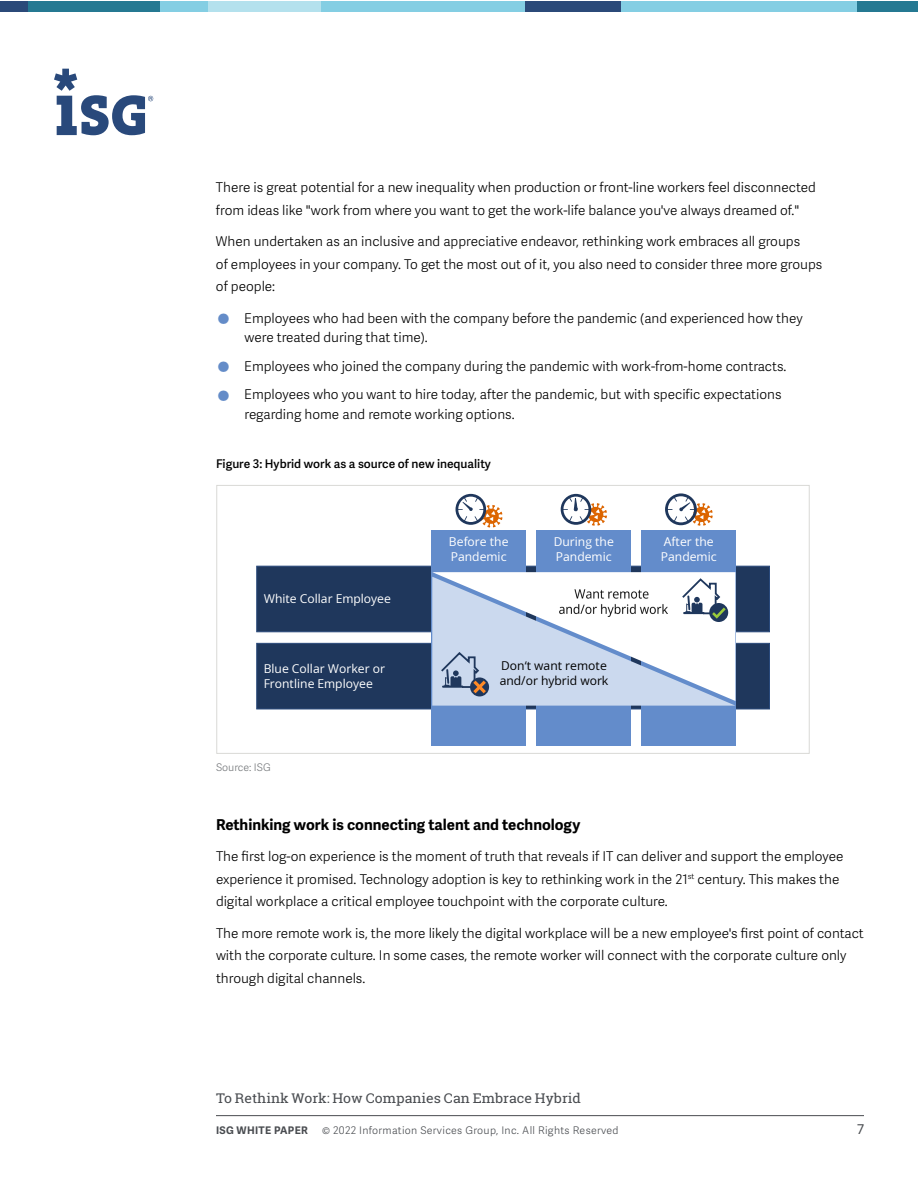
<style>
.page{position:relative;width:918px;height:1188px;background:#fff}
.page>*{position:absolute;margin:0;border:0;box-sizing:border-box;transform-origin:0 0}
.t1{font:700 15px "Adelle Sans";color:#000}
.t2{font:300 13.5px/22.5px "Adelle Sans";color:#000}
.t3{font:13.5px "Roboto Slab";color:#494c50;scale:1.05 1}
.t4{font:13.5px "Adelle Sans";color:#494c50}
.t5{font:12.15px/14.5px "Open Sans ISG";color:#fff}
.t6{font:12.15px/14.5px "Open Sans ISG";color:#000}
.t7{font:600 12px "Adelle Sans";color:#000}
.t8{font:300 10.5px "Adelle Sans";letter-spacing:.03em;color:#494c50}
.t9{font:700 10.5px "Adelle Sans";letter-spacing:.03em;color:#494c50}
.t10{font:300 10.5px "Adelle Sans";color:#75787b}
.s1{font-size:25.5px;color:#648cc8}
</style>
<div class="page">
<div style="left:0;top:1px;width:28px;height:10px;background:#2b4a79"></div>
<div style="left:28px;top:1px;width:133px;height:10px;background:#257992"></div>
<div style="left:161px;top:1px;width:47px;height:10px;background:#84cee3"></div>
<div style="left:208px;top:1px;width:113px;height:10px;background:#b4e1ed"></div>
<div style="left:321px;top:1px;width:204px;height:10px;background:#84cee3"></div>
<div style="left:525px;top:1px;width:96px;height:10px;background:#2b4a79"></div>
<div style="left:621px;top:1px;width:237px;height:10px;background:#84cee3"></div>
<div style="left:858px;top:1px;width:60px;height:10px;background:#257992"></div>
<svg style="left:54px;top:69px;width:99px;height:66px"></svg>
<hr style="left:216px;top:1115px;width:648px;height:1px;background:#494c50">
<div style="left:216px;top:485px;width:594px;height:269px;border:1px solid #d9d9d6"></div>
<div style="left:256px;top:566px;width:514px;height:66px;background:#1f375c;border:1px solid #29497b"></div>
<div style="left:256px;top:643px;width:514px;height:66px;background:#1f375c;border:1px solid #29497b"></div>
<div style="left:431px;top:530px;width:95px;height:215px;background:#638ccb"></div>
<svg style="left:456px;top:494px;width:47px;height:34px"></svg>
<div style="left:641px;top:530px;width:95px;height:215px;background:#638ccb"></div>
<svg style="left:665px;top:493px;width:48px;height:33px"></svg>
<div style="left:536px;top:530px;width:95px;height:215px;background:#638ccb"></div>
<svg style="left:561px;top:494px;width:46px;height:32px"></svg>
<svg style="left:432px;top:572px;width:303px;height:134px;background:#d7e0ec"></svg>
<p class="t2" style="left:216px;top:176px;width:601px">There is great potential for a new inequality when production or front-line workers feel disconnected from ideas like "work from where you want to get the work-life balance you've always dreamed of."</p>
<p class="t2" style="left:216px;top:230px;width:608px">When undertaken as an inclusive and appreciative endeavor, rethinking work embraces all groups<br>of employees in your company. To get the most out of it, you also need to consider three more groups of people:</p>
<p class="t2" style="left:244px;top:308px;width:560px;line-height:19.5px;text-indent:-28px"><span class="s1">●</span> Employees who had been with the company before the pandemic (and experienced how they were treated during that time).</p>
<p class="t2" style="left:216px;top:355px;width:572px"><span class="s1">●</span> Employees who joined the company during the pandemic with work-from-home contracts.</p>
<p class="t2" style="left:244px;top:385px;width:539px;line-height:19.5px;text-indent:-28px"><span class="s1">●</span> Employees who you want to hire today, after the pandemic, but with specific expectations regarding home and remote working options.</p>
<p class="t7" style="left:216px;top:457px;width:276px">Figure 3: Hybrid work as a source of new inequality</p>
<p class="t5" style="left:264px;top:591px;width:129px">White Collar Employee</p>
<p class="t5" style="left:264px;top:661px;width:123px">Blue Collar Worker or<br>Frontline Employee</p>
<p class="t10" style="left:216px;top:761px;width:56px">Source: ISG</p>
<p class="t5" style="left:449px;top:534px;width:61px">Before the<br>Pandemic</p>
<p class="t5" style="left:661px;top:534px;width:57px">After the<br>Pandemic</p>
<p class="t5" style="left:554px;top:534px;width:62px">During the<br>Pandemic</p>
<p class="t6" style="left:500px;top:658px;width:110px">Don‘t want remote and/or hybrid work</p>
<p class="t1" style="left:216px;top:815px;width:366px">Rethinking work is connecting talent and technology</p>
<p class="t2" style="left:216px;top:846px;width:629px">The first log-on experience is the moment of truth that reveals if IT can deliver and support the employee experience it promised. Technology adoption is key to rethinking work in the 21<sup>st</sup> century. This makes the digital workplace a critical employee touchpoint with the corporate culture.</p>
<p class="t2" style="left:216px;top:922px;width:649px">The more remote work is, the more likely the digital workplace will be a new employee's first point of contact with the corporate culture. In some cases, the remote worker will connect with the corporate culture only through digital channels.</p>
<p class="t3" style="left:216px;top:1088px;width:349px">To Rethink Work: How Companies Can Embrace Hybrid</p>
<p class="t9" style="left:216px;top:1124px;width:93px">ISG WHITE PAPER</p>
<p class="t8" style="left:322px;top:1124px;width:298px">© 2022 Information Services Group, Inc. All Rights Reserved</p>
<p class="t4" style="left:857px;top:1121px;width:8px">7</p>
</div>
